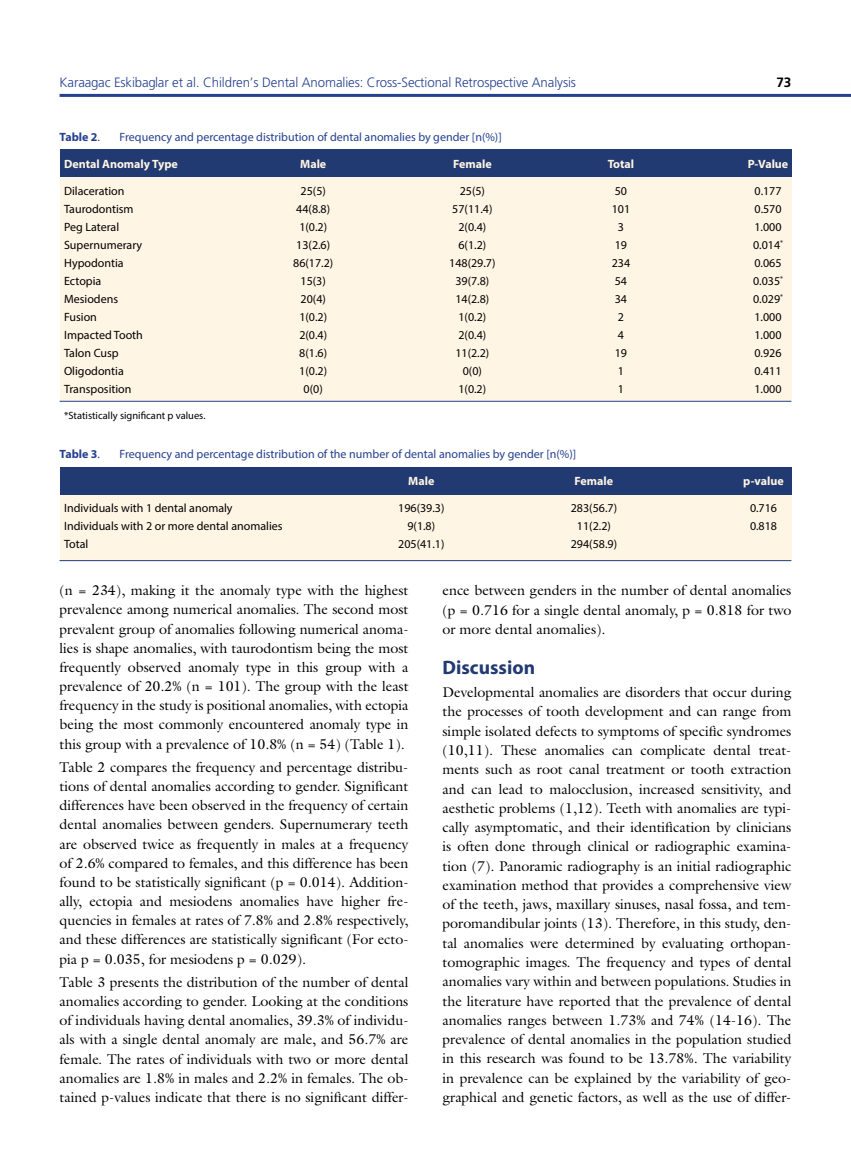
<style>
.page{position:relative;width:851px;height:1170px;background:#fff}
.page>*{position:absolute;margin:0;border:0;box-sizing:border-box;transform-origin:0 0}
.t1{font:700 19.5px "Myriad Pro";color:#213a72}
.t2{font:14.25px/19.2px "Galliard Normal Tr";color:#000;text-align:justify}
.t3{font:13.5px "Frutiger Light Nr Tr";letter-spacing:-.01em;color:#25408f}
.t4{font:13.5px "Frutiger Bold Tr";color:#000}
.t5{font:12px "Myriad Pro";color:#000}
.t6{font:12px "Myriad Pro";color:#25408f}
.t7{font:700 12px "Myriad Pro";color:#fff5e4}
.t8{font:700 12px "Myriad Pro";color:#25408f}
.t9{font:10.5px "Myriad Pro";color:#000}
.s1{font-weight:400}
</style>
<div class="page">
<hr style="left:60px;top:94px;width:790px;height:3px;background:#25408f">
<div style="left:60px;top:149px;width:731px;height:250px;background:#fff5e4"></div>
<hr style="left:60px;top:401px;width:731px;height:1px;background:#213a72">
<div style="left:60px;top:149px;width:731px;height:28px;background:#213a72"></div>
<div style="left:60px;top:467px;width:731px;height:93px;background:#fff5e4"></div>
<hr style="left:60px;top:560px;width:731px;height:1px;background:#213a72">
<div style="left:60px;top:467px;width:731px;height:28px;background:#213a72"></div>
<p class="t3" style="left:60px;top:74px;width:518px">Karaagac Eskibaglar et al. Children’s Dental Anomalies: Cross-Sectional Retrospective Analysis</p>
<p class="t4" style="left:776px;top:74px;width:17px">73</p>
<p class="t8" style="left:60px;top:129px;width:42px">Table 2<span class="s1">.</span></p>
<p class="t6" style="left:120px;top:129px;width:383px">Frequency and percentage distribution of dental anomalies by gender [n(%)]</p>
<p class="t7" style="left:64px;top:156px;width:115px">Dental Anomaly Type</p>
<p class="t7" style="left:300px;top:156px;width:28px">Male</p>
<p class="t7" style="left:453px;top:156px;width:40px">Female</p>
<p class="t7" style="left:607px;top:156px;width:28px">Total</p>
<p class="t7" style="left:747px;top:156px;width:42px">P-Value</p>
<p class="t5" style="left:64px;top:183px;width:62px">Dilaceration</p>
<p class="t5" style="left:300px;top:183px;width:27px">25(5)</p>
<p class="t5" style="left:459px;top:183px;width:27px">25(5)</p>
<p class="t5" style="left:614px;top:183px;width:14px">50</p>
<p class="t5" style="left:754px;top:183px;width:29px">0.177</p>
<p class="t5" style="left:64px;top:201px;width:71px">Taurodontism</p>
<p class="t5" style="left:296px;top:201px;width:35px">44(8.8)</p>
<p class="t5" style="left:452px;top:201px;width:42px">57(11.4)</p>
<p class="t5" style="left:611px;top:201px;width:20px">101</p>
<p class="t5" style="left:754px;top:201px;width:29px">0.570</p>
<p class="t5" style="left:64px;top:219px;width:57px">Peg Lateral</p>
<p class="t5" style="left:299px;top:219px;width:29px">1(0.2)</p>
<p class="t5" style="left:458px;top:219px;width:29px">2(0.4)</p>
<p class="t5" style="left:617px;top:219px;width:8px">3</p>
<p class="t5" style="left:754px;top:219px;width:29px">1.000</p>
<p class="t5" style="left:64px;top:237px;width:80px">Supernumerary</p>
<p class="t5" style="left:296px;top:237px;width:35px">13(2.6)</p>
<p class="t5" style="left:458px;top:237px;width:29px">6(1.2)</p>
<p class="t5" style="left:614px;top:237px;width:14px">19</p>
<p class="t5" style="left:753px;top:237px;width:32px">0.014<sup>*</sup></p>
<p class="t5" style="left:64px;top:255px;width:61px">Hypodontia</p>
<p class="t5" style="left:293px;top:255px;width:42px">86(17.2)</p>
<p class="t5" style="left:449px;top:255px;width:48px">148(29.7)</p>
<p class="t5" style="left:611px;top:255px;width:20px">234</p>
<p class="t5" style="left:754px;top:255px;width:29px">0.065</p>
<p class="t5" style="left:64px;top:273px;width:39px">Ectopia</p>
<p class="t5" style="left:300px;top:273px;width:27px">15(3)</p>
<p class="t5" style="left:455px;top:273px;width:35px">39(7.8)</p>
<p class="t5" style="left:614px;top:273px;width:14px">54</p>
<p class="t5" style="left:753px;top:273px;width:32px">0.035<sup>*</sup></p>
<p class="t5" style="left:64px;top:291px;width:56px">Mesiodens</p>
<p class="t5" style="left:300px;top:291px;width:27px">20(4)</p>
<p class="t5" style="left:455px;top:291px;width:35px">14(2.8)</p>
<p class="t5" style="left:614px;top:291px;width:14px">34</p>
<p class="t5" style="left:753px;top:291px;width:32px">0.029<sup>*</sup></p>
<p class="t5" style="left:64px;top:309px;width:34px">Fusion</p>
<p class="t5" style="left:299px;top:309px;width:29px">1(0.2)</p>
<p class="t5" style="left:458px;top:309px;width:29px">1(0.2)</p>
<p class="t5" style="left:617px;top:309px;width:8px">2</p>
<p class="t5" style="left:754px;top:309px;width:29px">1.000</p>
<p class="t5" style="left:64px;top:327px;width:80px">Impacted Tooth</p>
<p class="t5" style="left:299px;top:327px;width:29px">2(0.4)</p>
<p class="t5" style="left:458px;top:327px;width:29px">2(0.4)</p>
<p class="t5" style="left:617px;top:327px;width:8px">4</p>
<p class="t5" style="left:754px;top:327px;width:29px">1.000</p>
<p class="t5" style="left:64px;top:345px;width:56px">Talon Cusp</p>
<p class="t5" style="left:299px;top:345px;width:29px">8(1.6)</p>
<p class="t5" style="left:455px;top:345px;width:35px">11(2.2)</p>
<p class="t5" style="left:614px;top:345px;width:14px">19</p>
<p class="t5" style="left:754px;top:345px;width:29px">0.926</p>
<p class="t5" style="left:64px;top:363px;width:61px">Oligodontia</p>
<p class="t5" style="left:299px;top:363px;width:29px">1(0.2)</p>
<p class="t5" style="left:462px;top:363px;width:21px">0(0)</p>
<p class="t5" style="left:617px;top:363px;width:8px">1</p>
<p class="t5" style="left:754px;top:363px;width:29px">0.411</p>
<p class="t5" style="left:64px;top:381px;width:69px">Transposition</p>
<p class="t5" style="left:303px;top:381px;width:21px">0(0)</p>
<p class="t5" style="left:458px;top:381px;width:29px">1(0.2)</p>
<p class="t5" style="left:617px;top:381px;width:8px">1</p>
<p class="t5" style="left:754px;top:381px;width:29px">1.000</p>
<p class="t9" style="left:64px;top:409px;width:143px">*Statistically significant p values.</p>
<p class="t8" style="left:60px;top:446px;width:42px">Table 3<span class="s1">.</span></p>
<p class="t6" style="left:120px;top:446px;width:458px">Frequency and percentage distribution of the number of dental anomalies by gender [n(%)]</p>
<p class="t7" style="left:408px;top:473px;width:28px">Male</p>
<p class="t7" style="left:574px;top:473px;width:40px">Female</p>
<p class="t7" style="left:743px;top:473px;width:42px">p-value</p>
<p class="t5" style="left:64px;top:500px;width:170px">Individuals with 1 dental anomaly</p>
<p class="t5" style="left:398px;top:500px;width:48px">196(39.3)</p>
<p class="t5" style="left:570px;top:500px;width:48px">283(56.7)</p>
<p class="t5" style="left:749px;top:500px;width:29px">0.716</p>
<p class="t5" style="left:64px;top:518px;width:220px">Individuals with 2 or more dental anomalies</p>
<p class="t5" style="left:407px;top:518px;width:29px">9(1.8)</p>
<p class="t5" style="left:577px;top:518px;width:35px">11(2.2)</p>
<p class="t5" style="left:749px;top:518px;width:29px">0.818</p>
<p class="t5" style="left:64px;top:536px;width:26px">Total</p>
<p class="t5" style="left:398px;top:536px;width:48px">205(41.1)</p>
<p class="t5" style="left:570px;top:536px;width:48px">294(58.9)</p>
<p class="t2" style="left:60px;top:580px;width:350px">(n = 234), making it the anomaly type with the highest prevalence among numerical anomalies. The second most prevalent group of anomalies following numerical anoma&shy;lies is shape anomalies, with taurodontism being the most frequently observed anomaly type in this group with a prevalence of 20.2% (n = 101). The group with the least frequency in the study is positional anomalies, with ectopia being the most commonly encountered anomaly type in this group with a prevalence of 10.8% (n = 54) (Table 1).</p>
<p class="t2" style="left:60px;top:757px;width:350px">Table 2 compares the frequency and percentage distribu&shy;tions of dental anomalies according to gender. Significant differences have been observed in the frequency of certain dental anomalies between genders. Supernumerary teeth are observed twice as frequently in males at a frequency of 2.6% compared to females, and this difference has been found to be statistically significant (p = 0.014). Addition&shy;ally, ectopia and mesiodens anomalies have higher fre&shy;quencies in females at rates of 7.8% and 2.8% respectively, and these differences are statistically significant (For ecto&shy;pia p = 0.035, for mesiodens p = 0.029).</p>
<p class="t2" style="left:60px;top:972px;width:350px">Table 3 presents the distribution of the number of dental anomalies according to gender. Looking at the conditions of individuals having dental anomalies, 39.3% of individu&shy;als with a single dental anomaly are male, and 56.7% are female. The rates of individuals with two or more dental anomalies are 1.8% in males and 2.2% in females. The ob&shy;tained p-values indicate that there is no significant differ-</p>
<p class="t2" style="left:442px;top:580px;width:350px">ence between genders in the number of dental anomalies (p = 0.716 for a single dental anomaly, p = 0.818 for two or more dental anomalies).</p>
<h1 class="t1" style="left:442px;top:654px;width:94px">Discussion</h1>
<p class="t2" style="left:442px;top:682px;width:350px">Developmental anomalies are disorders that occur during the processes of tooth development and can range from simple isolated defects to symptoms of specific syndromes (10,11). These anomalies can complicate dental treat&shy;ments such as root canal treatment or tooth extraction and can lead to malocclusion, increased sensitivity, and aesthetic problems (1,12). Teeth with anomalies are typi&shy;cally asymptomatic, and their identification by clinicians is often done through clinical or radiographic examina&shy;tion (7). Panoramic radiography is an initial radiographic examination method that provides a comprehensive view of the teeth, jaws, maxillary sinuses, nasal fossa, and tem&shy;poromandibular joints (13). Therefore, in this study, den&shy;tal anomalies were determined by evaluating orthopan&shy;tomographic images. The frequency and types of dental anomalies vary within and between populations. Studies in the literature have reported that the prevalence of dental anomalies ranges between 1.73% and 74% (14-16). The prevalence of dental anomalies in the population studied in this research was found to be 13.78%. The variability in prevalence can be explained by the variability of geo&shy;graphical and genetic factors, as well as the use of differ-</p>
</div>
